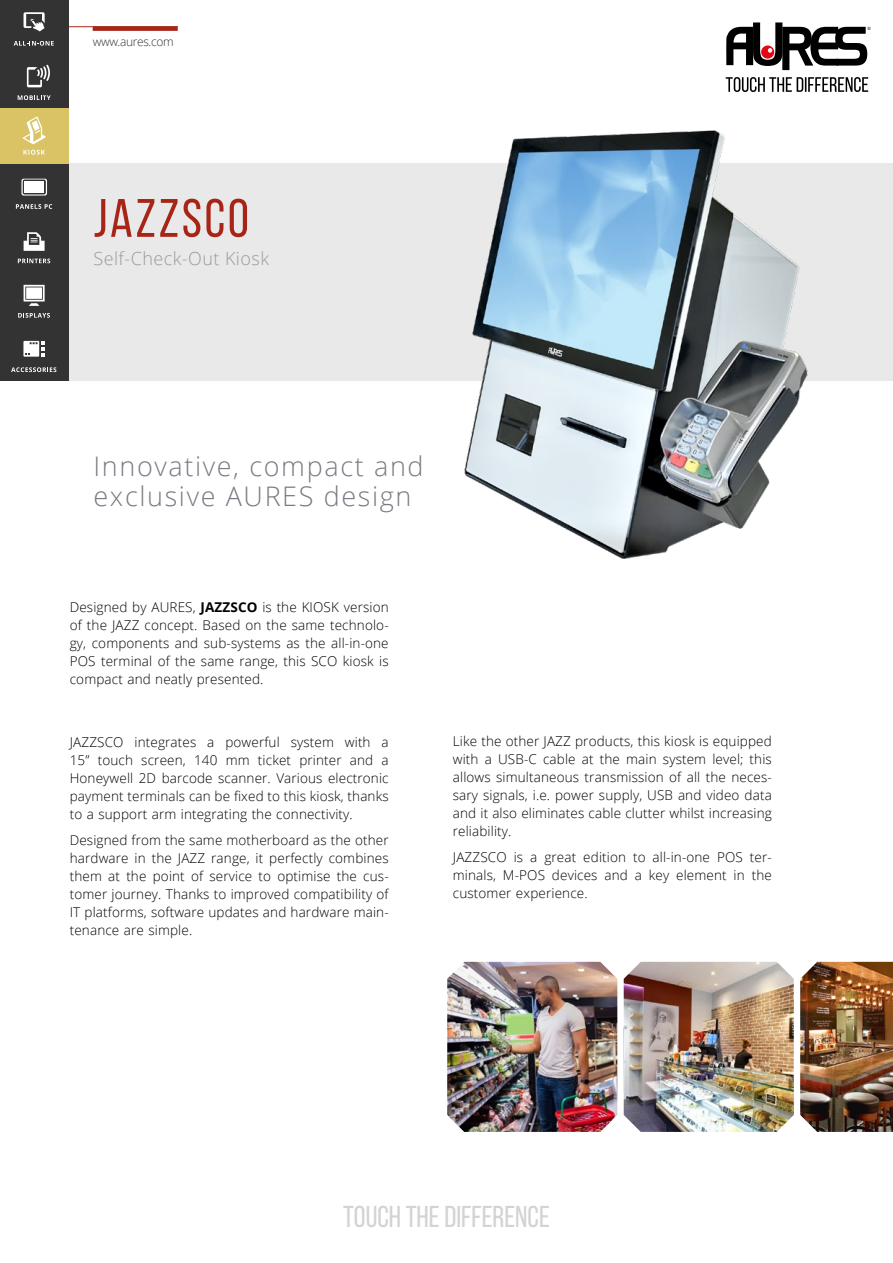
<style>
.page{position:relative;width:893px;height:1263px;background:#fff}
.page>*{position:absolute;margin:0;border:0;box-sizing:border-box;transform-origin:0 0}
.t1{font:54px "Bebas Neue";letter-spacing:.05em;color:#a62517}
.t2{font:30.15px "Bebas Neue";color:#d3d3d6}
.t3{font:300 27px/30px "Open Sans";letter-spacing:.06em;color:#797c83}
.t4{font:300 18px "Open Sans";letter-spacing:.025em;color:#9c9b9b}
.t5{font:300 13.5px/18px "Open Sans";letter-spacing:.01em;color:#000;text-align:justify}
.t6{font:300 12px "Open Sans";letter-spacing:-.03em;color:#333}
.s1{font-weight:700}
</style>
<div class="page">
<div style="left:93px;top:26px;width:85px;height:5px;background:#a62617"></div>
<hr style="left:0;top:26px;width:178px;height:1px;background:#a62617">
<div style="left:38px;top:163px;width:855px;height:218px;background:#e9e9e9"></div>
<svg style="left:726px;top:22px;width:145px;height:48px"></svg>
<svg style="left:726px;top:77px;width:142px;height:15px"></svg>
<div style="left:0;top:0;width:68px;height:380px;background:#333"></div>
<div style="left:0;top:326px;width:68px;height:55px;background:#333"></div>
<div style="left:0;top:108px;width:68px;height:55px;background:#d9c365"></div>
<svg style="left:23px;top:150px;width:22px;height:5px"></svg>
<svg style="left:23px;top:116px;width:23px;height:28px"></svg>
<svg style="left:24px;top:12px;width:21px;height:19px"></svg>
<svg style="left:14px;top:41px;width:40px;height:5px"></svg>
<svg style="left:18px;top:95px;width:33px;height:5px"></svg>
<svg style="left:16px;top:204px;width:36px;height:5px"></svg>
<svg style="left:18px;top:313px;width:32px;height:5px"></svg>
<svg style="left:11px;top:367px;width:45px;height:5px"></svg>
<svg style="left:18px;top:259px;width:32px;height:4px"></svg>
<svg style="left:24px;top:232px;width:21px;height:19px"></svg>
<svg style="left:24px;top:285px;width:21px;height:21px"></svg>
<svg style="left:21px;top:179px;width:26px;height:17px"></svg>
<div style="left:24px;top:181px;width:20px;height:12px;background:#fff"></div>
<svg style="left:27px;top:65px;width:23px;height:22px"></svg>
<svg style="left:23px;top:341px;width:22px;height:16px"></svg>
<img style="left:464px;top:80px;width:403px;height:479px">
<img style="left:624px;top:962px;width:170px;height:170px">
<img style="left:447px;top:962px;width:170px;height:170px">
<img style="left:800px;top:962px;width:93px;height:170px">
<p class="t6" style="left:93px;top:34px;width:83px">www.aures.com</p>
<h1 class="t1" style="left:94px;top:189px;width:157px">JAZZSCO</h1>
<h3 class="t4" style="left:94px;top:246px;width:177px">Self-Check-Out Kiosk</h3>
<h3 class="t3" style="left:94px;top:450px;width:332px">Innovative, compact and exclusive AURES design</h3>
<p class="t5" style="left:70px;top:598px;width:320px">Designed by AURES, <span class="s1">JAZZSCO</span> is the KIOSK version of the JAZZ concept. Based on the same technolo&shy;gy, components and sub-systems as the all-in-one POS terminal of the same range, this SCO kiosk is compact and neatly presented.</p>
<p class="t5" style="left:70px;top:732px;width:320px">JAZZSCO integrates a powerful system with a 15” touch screen, 140 mm ticket printer and a Honeywell 2D barcode scanner. Various electronic payment terminals can be fixed to this kiosk, thanks to a support arm integrating the connectivity.</p>
<p class="t5" style="left:70px;top:831px;width:320px">Designed from the same motherboard as the other hardware in the JAZZ range, it perfectly combines them at the point of service to optimise the cus&shy;tomer journey. Thanks to improved compatibility of IT platforms, software updates and hardware main&shy;tenance are simple.</p>
<p class="t5" style="left:453px;top:732px;width:320px">Like the other JAZZ products, this kiosk is equipped with a USB-C cable at the main system level; this allows simultaneous transmission of all the neces&shy;sary signals, i.e. power supply, USB and video data and it also eliminates cable clutter whilst increasing reliability.</p>
<p class="t5" style="left:453px;top:848px;width:320px">JAZZSCO is a great edition to all-in-one POS ter&shy;minals, M-POS devices and a key element in the customer experience.</p>
<h2 class="t2" style="left:343px;top:1200px;width:208px">TOUCH THE DIFFERENCE</h2>
</div>
